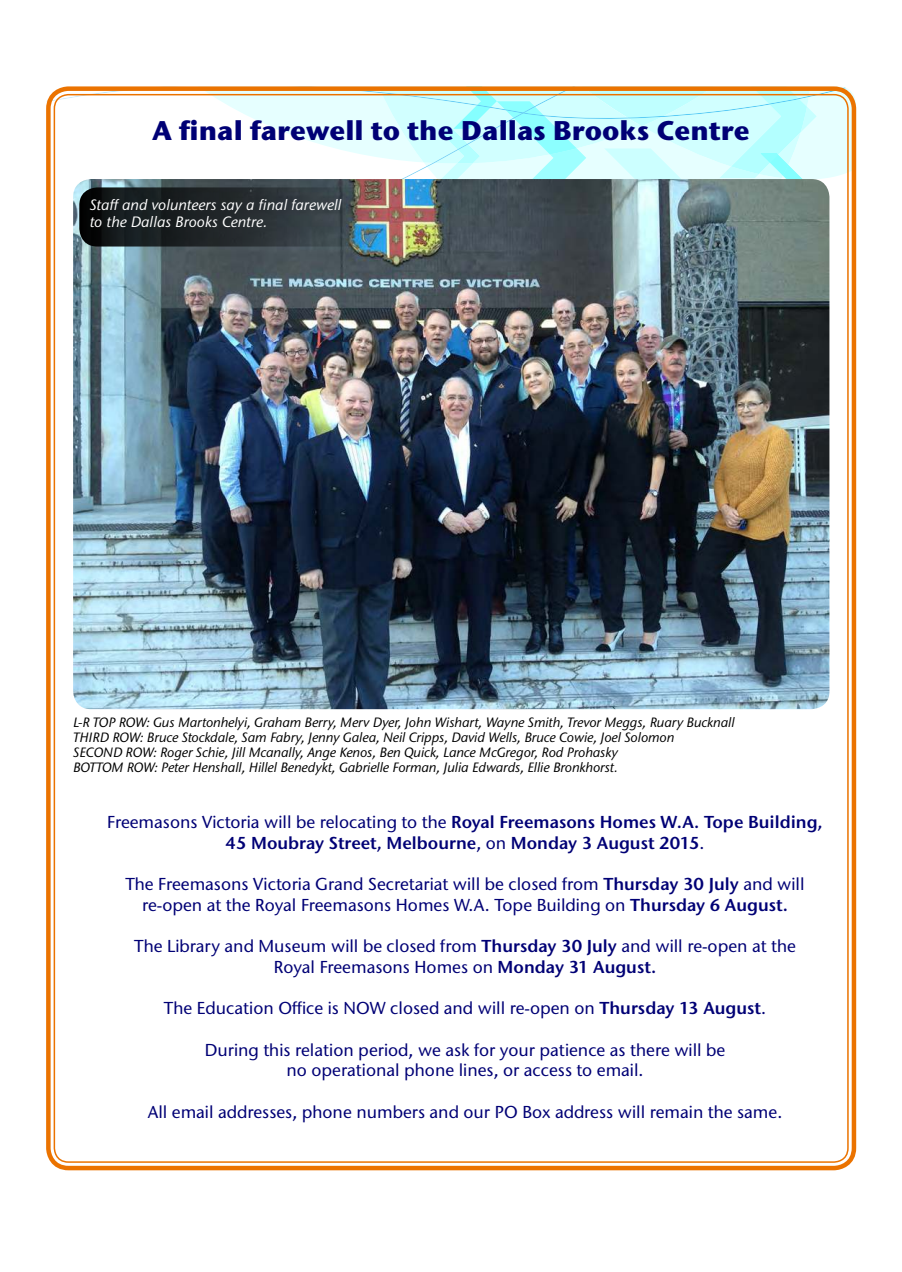
<style>
.page{position:relative;width:902px;height:1272px;background:#fff}
.page>*{position:absolute;margin:0;border:0;box-sizing:border-box;transform-origin:0 0}
.t1{font:700 27px "Stone Sans ITC Std";color:#000075}
.t2{font:500 17.25px/20.7px "Stone Sans ITC Std";color:#000075;text-align:center}
.t3{font:600 17.25px/20.7px "Stone Sans ITC Std";color:#000075;text-align:center}
.t4{font:italic 500 15px/16.5px "Stone Sans ITC Std";color:#fff}
.t5{font:italic 500 13.5px/15px "Stone Sans ITC Std";letter-spacing:-.01em;color:#000}
.s1{font-weight:500}
.s2{font-weight:600}
</style>
<div class="page">
<img style="left:53px;top:119px;width:261px;height:120px">
<img style="left:46px;top:92px;width:268px;height:27px">
<svg style="left:314px;top:86px;width:542px;height:225px;background:#d4faf7"></svg>
<div style="left:46px;top:86px;width:810px;height:1084px;border:5px solid #eb7300;border-radius:20px"></div>
<img style="left:73px;top:179px;width:756px;height:530px">
<svg style="left:79px;top:187px;width:295px;height:59px;background:#282f32"></svg>
<h1 class="t1" style="left:152px;top:120px;width:599px">A final farewell to the Dallas Brooks Centre</h1>
<p class="t4" style="left:90px;top:198px;width:253px">Staff and volunteers say a final farewell to the Dallas Brooks Centre.</p>
<p class="t5" style="left:73px;top:716px;width:663px">L-R TOP ROW: Gus Martonhelyi, Graham Berry, Merv Dyer, John Wishart, Wayne Smith, Trevor Meggs, Ruary Bucknall THIRD ROW: Bruce Stockdale, Sam Fabry, Jenny Galea, Neil Cripps, David Wells, Bruce Cowie, Joel Solomon<br>SECOND ROW: Roger Schie, Jill Mcanally, Ange Kenos, Ben Quick, Lance McGregor, Rod Prohasky<br>BOTTOM ROW: Peter Henshall, Hillel Benedykt, Gabrielle Forman, Julia Edwards, Ellie Bronkhorst.</p>
<p class="t3" style="left:107px;top:813px;width:717px"><span class="s1">Freemasons Victoria will be relocating to the</span> Royal Freemasons Homes W.A. Tope Building,<br>45 Moubray Street, Melbourne<span class="s1">, on</span> Monday 3 August 2015<span class="s1">.</span></p>
<p class="t2" style="left:125px;top:875px;width:681px">The Freemasons Victoria Grand Secretariat will be closed from <span class="s2">Thursday 30 July</span> and will re-open at the Royal Freemasons Homes W.A. Tope Building on <span class="s2">Thursday 6 August.</span></p>
<p class="t2" style="left:134px;top:937px;width:663px">The Library and Museum will be closed from <span class="s2">Thursday 30 July</span> and will re-open at the<br>Royal Freemasons Homes on <span class="s2">Monday 31 August.</span></p>
<p class="t2" style="left:164px;top:999px;width:604px">The Education Office is NOW closed and will re-open on <span class="s2">Thursday 13 August</span>.</p>
<p class="t2" style="left:205px;top:1041px;width:522px">During this relation period, we ask for your patience as there will be no operational phone lines, or access to email.</p>
<p class="t2" style="left:148px;top:1103px;width:636px">All email addresses, phone numbers and our PO Box address will remain the same.</p>
</div>
